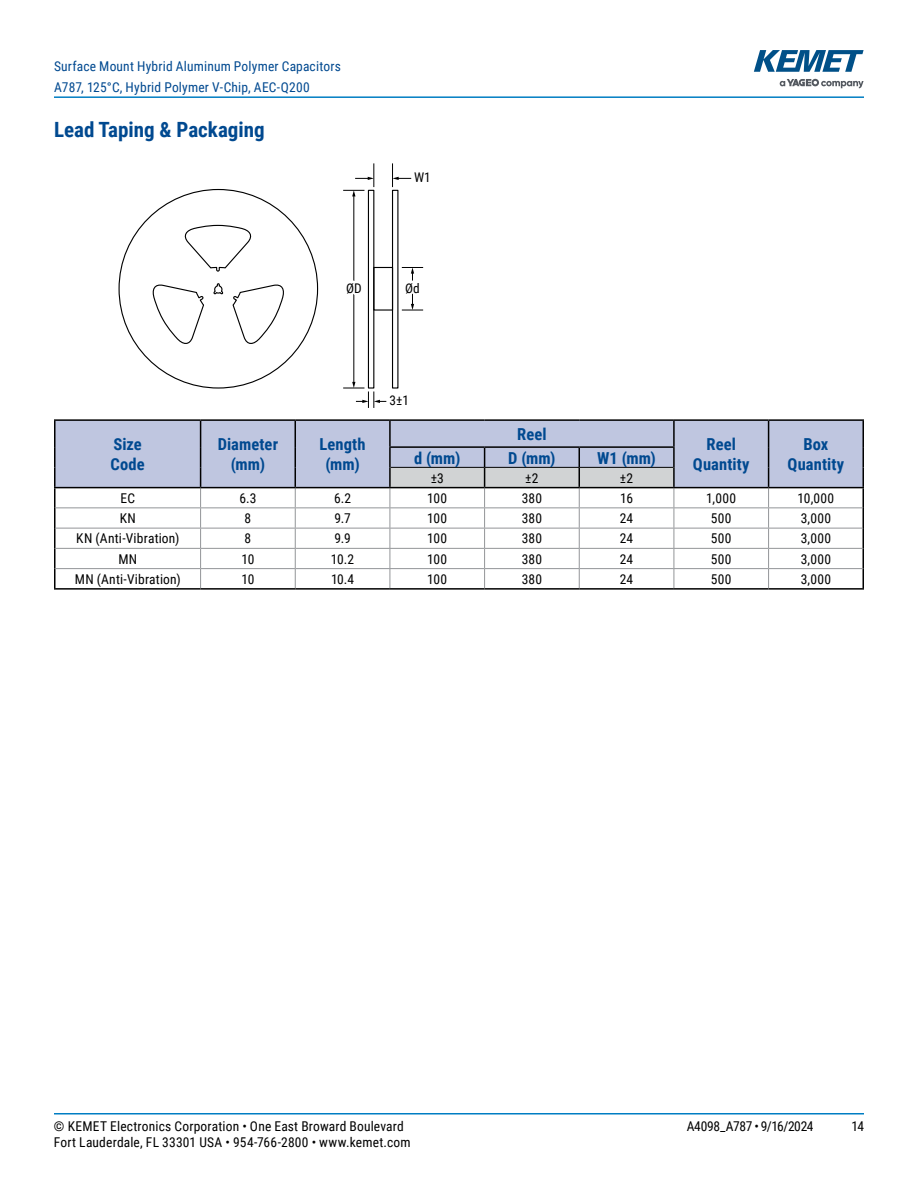
<style>
.page{position:relative;width:918px;height:1188px;background:#fff}
.page>*{position:absolute;margin:0;border:0;box-sizing:border-box;transform-origin:0 0}
.t1{font:700 21px "Roboto Condensed";color:#004990}
.t2{font:700 16.5px/19.8px "Roboto Condensed";letter-spacing:.005em;color:#004990;text-align:center}
.t3{font:13.5px "Roboto Condensed";letter-spacing:.015em;color:#000}
.t4{font:13.5px/21px "Roboto Condensed";letter-spacing:.015em;color:#004990}
.t5{font:13.5px "Roboto Condensed";letter-spacing:-.03em;color:#000}
.t6{font:13.35px "Roboto Condensed";color:#000}
</style>
<div class="page">
<hr style="left:54px;top:1113px;width:810px;height:2px;background:#007dc3">
<hr style="left:54px;top:96px;width:810px;height:2px;background:#007dc3">
<svg style="left:780px;top:79px;width:84px;height:9px"></svg>
<svg style="left:754px;top:50px;width:110px;height:22px"></svg>
<hr style="left:354px;top:195px;width:1px;height:188px;background:#000">
<div style="left:368px;top:190px;width:6px;height:199px;border:1px solid #000"></div>
<div style="left:392px;top:190px;width:6px;height:199px;border:1px solid #000"></div>
<svg style="left:343px;top:382px;width:43px;height:26px"></svg>
<svg style="left:343px;top:163px;width:32px;height:33px"></svg>
<svg style="left:392px;top:163px;width:19px;height:24px"></svg>
<svg style="left:401px;top:267px;width:22px;height:44px"></svg>
<svg style="left:353px;top:274px;width:2px;height:26px"></svg>
<svg style="left:184px;top:224px;width:68px;height:48px"></svg>
<svg style="left:232px;top:284px;width:52px;height:60px"></svg>
<svg style="left:152px;top:284px;width:52px;height:60px"></svg>
<svg style="left:213px;top:283px;width:11px;height:12px"></svg>
<div style="left:56px;top:421px;width:806px;height:66px;background:#bfc6e0"></div>
<hr style="left:54px;top:488px;width:2px;height:20px;background:#000">
<hr style="left:862px;top:488px;width:2px;height:20px;background:#000">
<hr style="left:54px;top:508px;width:2px;height:20px;background:#000">
<hr style="left:862px;top:508px;width:2px;height:20px;background:#000">
<hr style="left:54px;top:528px;width:2px;height:20px;background:#000">
<hr style="left:862px;top:528px;width:2px;height:20px;background:#000">
<hr style="left:54px;top:548px;width:2px;height:21px;background:#000">
<hr style="left:862px;top:548px;width:2px;height:21px;background:#000">
<svg style="left:54px;top:569px;width:2px;height:19px"></svg>
<svg style="left:862px;top:569px;width:2px;height:19px"></svg>
<hr style="left:54px;top:588px;width:147px;height:2px;background:#000">
<hr style="left:201px;top:588px;width:94px;height:2px;background:#000">
<hr style="left:295px;top:588px;width:95px;height:2px;background:#000">
<hr style="left:390px;top:588px;width:95px;height:2px;background:#000">
<hr style="left:485px;top:588px;width:94px;height:2px;background:#000">
<hr style="left:579px;top:588px;width:95px;height:2px;background:#000">
<hr style="left:674px;top:588px;width:95px;height:2px;background:#000">
<hr style="left:769px;top:588px;width:95px;height:2px;background:#000">
<hr style="left:56px;top:507px;width:145px;height:1px;background:#939598">
<hr style="left:201px;top:507px;width:94px;height:1px;background:#939598">
<hr style="left:295px;top:507px;width:95px;height:1px;background:#939598">
<hr style="left:674px;top:507px;width:95px;height:1px;background:#939598">
<hr style="left:769px;top:507px;width:94px;height:1px;background:#939598">
<hr style="left:56px;top:528px;width:145px;height:1px;background:#939598">
<hr style="left:56px;top:548px;width:145px;height:1px;background:#939598">
<hr style="left:201px;top:548px;width:94px;height:1px;background:#939598">
<hr style="left:295px;top:548px;width:95px;height:1px;background:#939598">
<hr style="left:674px;top:548px;width:95px;height:1px;background:#939598">
<hr style="left:769px;top:548px;width:94px;height:1px;background:#939598">
<hr style="left:56px;top:568px;width:145px;height:1px;background:#939598">
<hr style="left:201px;top:568px;width:94px;height:1px;background:#939598">
<hr style="left:295px;top:568px;width:95px;height:1px;background:#939598">
<hr style="left:674px;top:568px;width:95px;height:1px;background:#939598">
<hr style="left:769px;top:568px;width:94px;height:1px;background:#939598">
<hr style="left:54px;top:419px;width:147px;height:2px;background:#000">
<hr style="left:54px;top:421px;width:2px;height:26px;background:#000">
<hr style="left:54px;top:447px;width:2px;height:20px;background:#000">
<hr style="left:54px;top:467px;width:2px;height:20px;background:#000">
<hr style="left:54px;top:487px;width:147px;height:1px;background:#000">
<hr style="left:201px;top:419px;width:94px;height:2px;background:#000">
<hr style="left:295px;top:419px;width:95px;height:2px;background:#000">
<hr style="left:389px;top:421px;width:2px;height:25px;background:#000">
<svg style="left:200px;top:421px;width:1px;height:167px"></svg>
<svg style="left:295px;top:421px;width:1px;height:167px"></svg>
<hr style="left:201px;top:487px;width:94px;height:1px;background:#000">
<hr style="left:295px;top:487px;width:95px;height:1px;background:#000">
<hr style="left:674px;top:419px;width:95px;height:2px;background:#000">
<hr style="left:673px;top:421px;width:2px;height:25px;background:#000">
<hr style="left:769px;top:419px;width:95px;height:2px;background:#000">
<hr style="left:862px;top:421px;width:2px;height:26px;background:#000">
<hr style="left:862px;top:447px;width:2px;height:20px;background:#000">
<svg style="left:768px;top:421px;width:1px;height:167px"></svg>
<hr style="left:862px;top:467px;width:2px;height:20px;background:#000">
<hr style="left:674px;top:487px;width:95px;height:1px;background:#000">
<hr style="left:769px;top:487px;width:95px;height:1px;background:#000">
<hr style="left:201px;top:528px;width:94px;height:1px;background:#939598">
<hr style="left:295px;top:528px;width:95px;height:1px;background:#939598">
<hr style="left:674px;top:528px;width:95px;height:1px;background:#939598">
<hr style="left:769px;top:528px;width:94px;height:1px;background:#939598">
<hr style="left:390px;top:419px;width:95px;height:2px;background:#000">
<hr style="left:485px;top:419px;width:94px;height:2px;background:#000">
<hr style="left:579px;top:419px;width:95px;height:2px;background:#000">
<hr style="left:389px;top:446px;width:96px;height:2px;background:#000">
<hr style="left:485px;top:446px;width:94px;height:2px;background:#000">
<hr style="left:579px;top:446px;width:96px;height:2px;background:#000">
<svg style="left:389px;top:448px;width:286px;height:140px"></svg>
<hr style="left:391px;top:467px;width:94px;height:1px;background:#000">
<hr style="left:485px;top:467px;width:94px;height:1px;background:#000">
<hr style="left:579px;top:467px;width:94px;height:1px;background:#000">
<hr style="left:579px;top:487px;width:95px;height:1px;background:#000">
<p class="t4" style="left:54px;top:55px;width:288px">Surface Mount Hybrid Aluminum Polymer Capacitors<br>A787, 125°C, Hybrid Polymer V-Chip, AEC-Q200</p>
<h1 class="t1" style="left:54px;top:115px;width:212px">Lead Taping &amp; Packaging</h1>
<p class="t6" style="left:414px;top:168px;width:18px">W1</p>
<p class="t6" style="left:346px;top:279px;width:17px">ØD</p>
<p class="t6" style="left:405px;top:279px;width:16px">Ød</p>
<p class="t2" style="left:111px;top:434px;width:36px;text-align:left">Size<br>Code</p>
<p class="t2" style="left:218px;top:434px;width:62px">Diameter (mm)</p>
<p class="t2" style="left:320px;top:434px;width:48px">Length (mm)</p>
<p class="t6" style="left:390px;top:391px;width:21px">3±1</p>
<p class="t2" style="left:517px;top:423px;width:31px">Reel</p>
<p class="t2" style="left:414px;top:447px;width:48px">d (mm)</p>
<p class="t2" style="left:508px;top:447px;width:49px">D (mm)</p>
<p class="t2" style="left:597px;top:447px;width:60px">W1 (mm)</p>
<p class="t3" style="left:431px;top:468px;width:15px">±3</p>
<p class="t3" style="left:525px;top:468px;width:15px">±2</p>
<p class="t3" style="left:620px;top:468px;width:15px">±2</p>
<p class="t2" style="left:693px;top:434px;width:58px">Reel<br>Quantity</p>
<p class="t2" style="left:788px;top:434px;width:58px">Box<br>Quantity</p>
<p class="t3" style="left:121px;top:489px;width:16px">EC</p>
<p class="t3" style="left:239px;top:489px;width:19px">6.3</p>
<p class="t3" style="left:334px;top:489px;width:19px">6.2</p>
<p class="t3" style="left:427px;top:489px;width:21px">100</p>
<p class="t3" style="left:522px;top:489px;width:22px">380</p>
<p class="t3" style="left:620px;top:489px;width:14px">16</p>
<p class="t3" style="left:706px;top:489px;width:31px">1,000</p>
<p class="t3" style="left:798px;top:489px;width:38px">10,000</p>
<p class="t3" style="left:120px;top:509px;width:18px">KN</p>
<p class="t3" style="left:245px;top:509px;width:8px">8</p>
<p class="t3" style="left:334px;top:509px;width:18px">9.7</p>
<p class="t3" style="left:427px;top:509px;width:21px">100</p>
<p class="t3" style="left:522px;top:509px;width:22px">380</p>
<p class="t3" style="left:620px;top:509px;width:15px">24</p>
<p class="t3" style="left:711px;top:509px;width:22px">500</p>
<p class="t3" style="left:801px;top:509px;width:32px">3,000</p>
<p class="t3" style="left:76px;top:529px;width:105px">KN (Anti-Vibration)</p>
<p class="t3" style="left:245px;top:529px;width:8px">8</p>
<p class="t3" style="left:334px;top:529px;width:18px">9.9</p>
<p class="t3" style="left:427px;top:529px;width:21px">100</p>
<p class="t3" style="left:522px;top:529px;width:22px">380</p>
<p class="t3" style="left:620px;top:529px;width:15px">24</p>
<p class="t3" style="left:711px;top:529px;width:22px">500</p>
<p class="t3" style="left:801px;top:529px;width:32px">3,000</p>
<p class="t3" style="left:118px;top:549px;width:20px">MN</p>
<p class="t3" style="left:241px;top:549px;width:14px">10</p>
<p class="t3" style="left:331px;top:549px;width:25px">10.2</p>
<p class="t3" style="left:427px;top:549px;width:21px">100</p>
<p class="t3" style="left:522px;top:549px;width:22px">380</p>
<p class="t3" style="left:620px;top:549px;width:15px">24</p>
<p class="t3" style="left:711px;top:549px;width:22px">500</p>
<p class="t3" style="left:801px;top:549px;width:32px">3,000</p>
<p class="t3" style="left:75px;top:569px;width:107px">MN (Anti-Vibration)</p>
<p class="t3" style="left:241px;top:570px;width:14px">10</p>
<p class="t3" style="left:331px;top:570px;width:25px">10.4</p>
<p class="t3" style="left:427px;top:570px;width:21px">100</p>
<p class="t3" style="left:522px;top:570px;width:22px">380</p>
<p class="t3" style="left:620px;top:570px;width:15px">24</p>
<p class="t3" style="left:711px;top:570px;width:22px">500</p>
<p class="t3" style="left:801px;top:570px;width:32px">3,000</p>
<p class="t3" style="left:54px;top:1116px;width:351px">© KEMET Electronics Corporation • One East Broward Boulevard</p>
<p class="t5" style="left:687px;top:1116px;width:128px">A4098_A787 • 9/16/2024</p>
<p class="t3" style="left:852px;top:1116px;width:14px">14</p>
<p class="t3" style="left:54px;top:1133px;width:358px">Fort Lauderdale, FL 33301 USA • 954-766-2800 • www.kemet.com</p>
</div>
